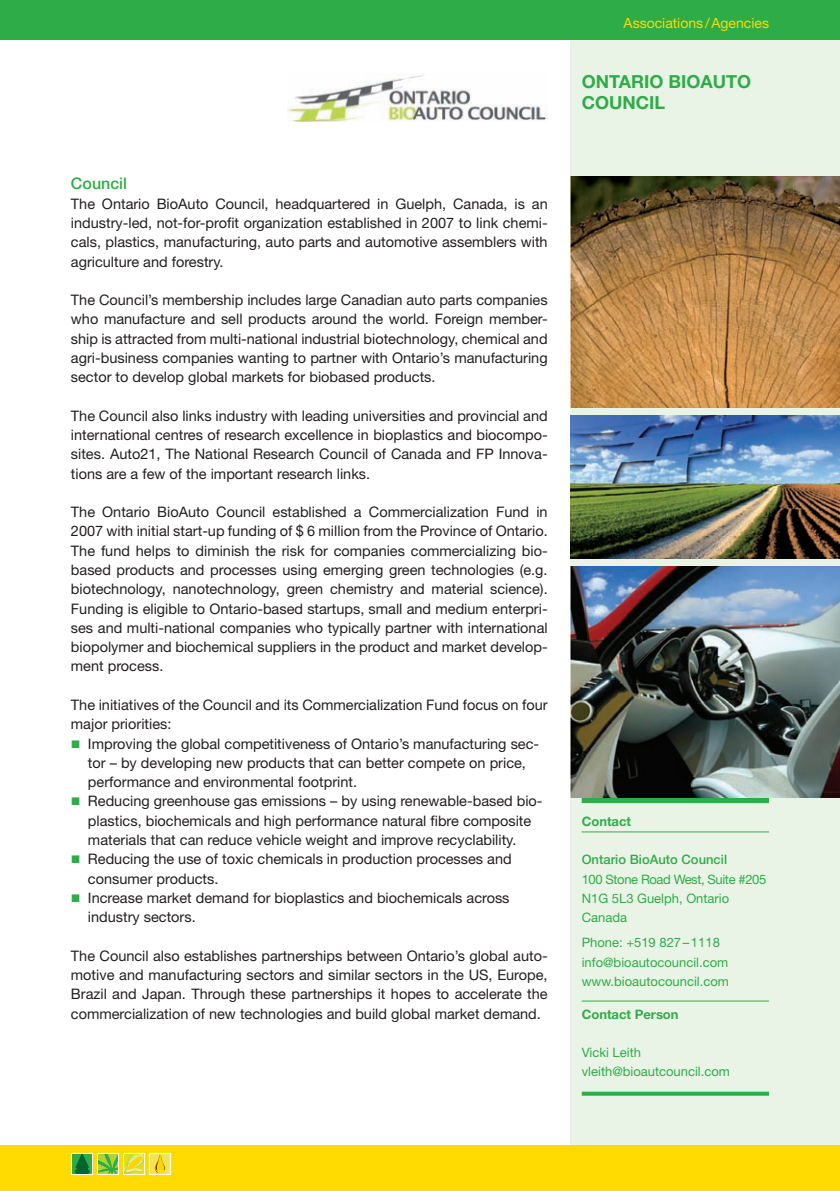
<style>
.page{position:relative;width:840px;height:1191px;background:#fff}
.page>*{position:absolute;margin:0;border:0;box-sizing:border-box;transform-origin:0 0}
.t1{font:700 18px/21.6px "Helvetica Neue";color:#2eac47}
.t2{font:500 16px "Helvetica Neue";color:#2eac47}
.t3{font:14.4px/19.2px "Helvetica Neue";color:#231f20;text-align:justify}
.t4{font:14px "Helvetica Neue";color:#ffdb01}
.t5{font:13px/19.2px "Helvetica Neue";color:#2eac47}
.t6{font:500 13px "Helvetica Neue";color:#2eac47}
.t7{font:700 13px "Helvetica Neue";color:#2eac47}
</style>
<div class="page">
<div style="left:570px;top:0;width:269px;height:1191px;background:#e9f4e7"></div>
<div style="left:0;top:1145px;width:839px;height:46px;background:#ffdb01"></div>
<div style="left:0;top:0;width:839px;height:40px;background:#2eac47"></div>
<svg style="left:73px;top:1155px;width:18px;height:17px"></svg>
<div style="left:71px;top:1153px;width:22px;height:21px;border:1px solid #fff"></div>
<svg style="left:97px;top:1153px;width:46px;height:21px"></svg>
<div style="left:123px;top:1153px;width:22px;height:21px;border:1px solid #fff"></div>
<div style="left:149px;top:1153px;width:21px;height:21px;background:#f0e654"></div>
<svg style="left:154px;top:1155px;width:11px;height:17px"></svg>
<div style="left:149px;top:1153px;width:21px;height:21px;border:1px solid #fff"></div>
<img style="left:287px;top:75px;width:260px;height:46px">
<div style="left:581px;top:797px;width:187px;height:6px;background:#2eac47"></div>
<hr style="left:581px;top:831px;width:187px;height:1px;background:#2eac47">
<hr style="left:581px;top:1000px;width:187px;height:1px;background:#2eac47">
<svg style="left:581px;top:1091px;width:187px;height:4px"></svg>
<img style="left:570px;top:177px;width:269px;height:230px">
<img style="left:570px;top:416px;width:269px;height:142px">
<img style="left:570px;top:566px;width:269px;height:231px">
<p class="t2" style="left:71px;top:174px;width:58px">Council</p>
<p class="t3" style="left:71px;top:194px;width:478px">The Ontario BioAuto Council, headquartered in Guelph, Canada, is an industry-led, not-for-profit organization established in 2007 to link chemi&shy;cals, plastics, manufacturing, auto parts and automotive assemblers with agriculture and forestry.</p>
<p class="t3" style="left:71px;top:290px;width:478px">The Council’s membership includes large Canadian auto parts companies who manufacture and sell products around the world. Foreign member&shy;ship is attracted from multi-national industrial biotechnology, chemical and agri-business companies wanting to partner with Ontario’s manufacturing sector to develop global markets for biobased products.</p>
<p class="t3" style="left:71px;top:406px;width:478px">The Council also links industry with leading universities and provincial and international centres of research excellence in bioplastics and biocompo&shy;sites. Auto21, The National Research Council of Canada and FP Innova&shy;tions are a few of the important research links.</p>
<p class="t3" style="left:71px;top:502px;width:478px">The Ontario BioAuto Council established a Commercialization Fund in 2007 with initial start-up funding of $ 6 million from the Province of Ontario.<br>The fund helps to diminish the risk for companies commercializing bio&shy;based products and processes using emerging green technologies (e.g. biotechnology, nanotechnology, green chemistry and material science).<br>Funding is eligible to Ontario-based startups, small and medium enterpri&shy;ses and multi-national companies who typically partner with international biopolymer and biochemical suppliers in the product and market develop&shy;ment process.</p>
<p class="t3" style="left:71px;top:695px;width:478px">The initiatives of the Council and its Commercialization Fund focus on four major priorities:</p>
<p class="t3" style="left:88px;top:733px;width:456px;text-align:left">Improving the global competitiveness of Ontario’s manufacturing sec&shy;tor – by developing new products that can better compete on price, performance and environmental footprint.<br>Reducing greenhouse gas emissions – by using renewable-based bio&shy;plastics, biochemicals and high performance natural fibre composite materials that can reduce vehicle weight and improve recyclability.<br>Reducing the use of toxic chemicals in production processes and consumer products.<br>Increase market demand for bioplastics and biochemicals across industry sectors.</p>
<p class="t3" style="left:71px;top:945px;width:478px">The Council also establishes partnerships between Ontario’s global auto&shy;motive and manufacturing sectors and similar sectors in the US, Europe, Brazil and Japan. Through these partnerships it hopes to accelerate the commercialization of new technologies and build global market demand.</p>
<p class="t4" style="left:623px;top:15px;width:147px">Associations/Agencies</p>
<p class="t1" style="left:581px;top:70px;width:27px">Ontar</p>
<p class="t1" style="left:581px;top:70px;width:158px;text-indent:62px">io BioAuto<br>Council</p>
<p class="t7" style="left:581px;top:813px;width:51px">Contact</p>
<p class="t6" style="left:581px;top:852px;width:147px">Ontario BioAuto Council</p>
<p class="t5" style="left:581px;top:869px;width:186px">100 Stone Road West, Suite #205<br>N1G 5L3 Guelph, Ontario<br>Canada</p>
<p class="t5" style="left:581px;top:933px;width:149px">Phone: +519 827–1118 info@bioautocouncil.com www.bioautocouncil.com</p>
<p class="t7" style="left:581px;top:1006px;width:98px">Contact Person</p>
<p class="t5" style="left:581px;top:1042px;width:150px">Vicki Leith vleith@bioautcouncil.com</p>
</div>
